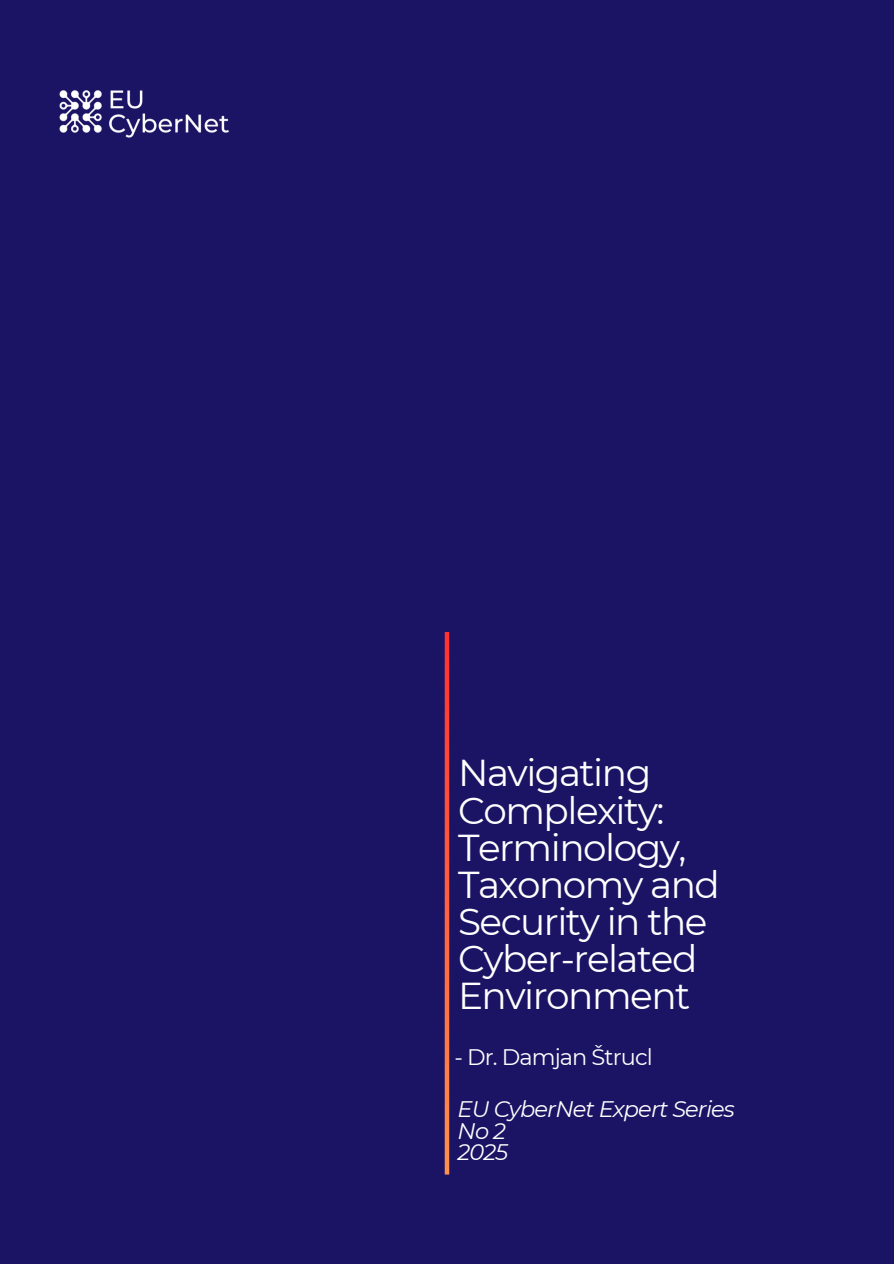
<style>
.page{position:relative;width:894px;height:1264px;background:#fff}
.page>*{position:absolute;margin:0;border:0;box-sizing:border-box;transform-origin:0 0}
.t1{font:37.35px/37.2px "Montserrat";letter-spacing:-.04em;color:#fff}
.t2{font:italic 22.5px "Montserrat";letter-spacing:-.04em;color:#fff}
.t3{font:22.5px "Montserrat";letter-spacing:-.04em;color:#fff}
</style>
<div class="page">
<div style="left:0;top:0;width:893px;height:1263px;background:#1b1464"></div>
<img style="left:59px;top:90px;width:170px;height:48px">
<svg style="left:444px;top:632px;width:5px;height:542px;background:#d54"></svg>
<p class="t1" style="left:458px;top:754px;width:263px">Navigating<br>Complexity:<br>Terminology,<br>Taxonomy and<br>Security in the<br>Cyber-related<br>Environment</p>
<h1 class="t3" style="left:454px;top:1042px;width:200px">- Dr. Damjan Štrucl</h1>
<p class="t2" style="left:457px;top:1095px;width:279px">EU CyberNet Expert Series</p>
<p class="t2" style="left:457px;top:1116px;width:50px">No 2</p>
<p class="t2" style="left:457px;top:1138px;width:52px">2025</p>
</div>
